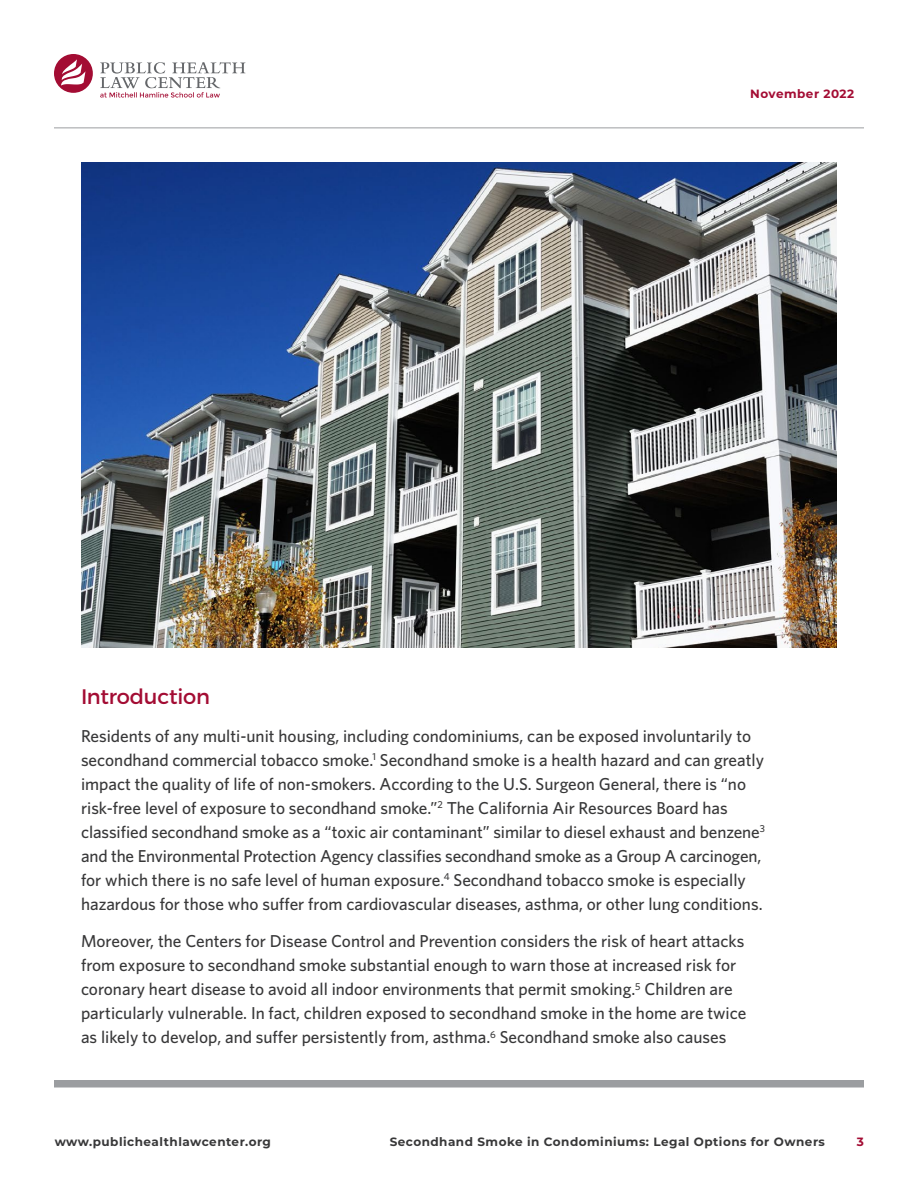
<style>
.page{position:relative;width:918px;height:1188px;background:#fff}
.page>*{position:absolute;margin:0;border:0;box-sizing:border-box;transform-origin:0 0}
.SH_level_1__intro{font:21px "Montserrat";letter-spacing:-.015em;color:#a30c33}
.body{font:500 17.25px/24px "Whitney";color:#383839}
.t1{font:700 12px "Montserrat";letter-spacing:.04em;color:#383839}
.t2{font:700 12px "Montserrat";letter-spacing:.04em;color:#a30c33}
</style>
<div class="page">
<div style="left:54px;top:1080px;width:810px;height:8px;background:#9b9da0"></div>
<hr style="left:54px;top:128px;width:810px;height:1px;background:#9b9da0">
<img style="left:81px;top:162px;width:756px;height:486px">
<svg style="left:54px;top:54px;width:39px;height:39px"></svg>
<svg style="left:100px;top:62px;width:145px;height:36px"></svg>
<p class="t2" style="left:750px;top:85px;width:105px">November 2022</p>
<p class="SH_level_1__intro" style="left:81px;top:684px;width:131px">Introduction</p>
<p class="body" style="left:81px;top:723px;width:686px">Residents of any multi-unit housing, including condominiums, can be exposed involuntarily to secondhand commercial tobacco smoke.<sup>1</sup> Secondhand smoke is a health hazard and can greatly impact the quality of life of non-smokers. According to the U.S. Surgeon General, there is “no risk-free level of exposure to secondhand smoke.”<sup>2</sup> The California Air Resources Board has classified secondhand smoke as a “toxic air contaminant” similar to diesel exhaust and benzene<sup>3 </sup>and the Environmental Protection Agency classifies secondhand smoke as a Group A carcinogen, for which there is no safe level of human exposure.<sup>4</sup> Secondhand tobacco smoke is especially hazardous for those who suffer from cardiovascular diseases, asthma, or other lung conditions.</p>
<p class="body" style="left:81px;top:929px;width:667px">Moreover, the Centers for Disease Control and Prevention considers the risk of heart attacks from exposure to secondhand smoke substantial enough to warn those at increased risk for coronary heart disease to avoid all indoor environments that permit smoking.<sup>5</sup> Children are particularly vulnerable. In fact, children exposed to secondhand smoke in the home are twice as likely to develop, and suffer persistently from, asthma.<sup>6</sup> Secondhand smoke also causes</p>
<p class="t1" style="left:55px;top:1133px;width:218px">www.publichealthlawcenter.org</p>
<p class="t1" style="left:390px;top:1133px;width:437px">Secondhand Smoke in Condominiums: Legal Options for Owners</p>
<p class="t2" style="left:857px;top:1133px;width:9px">3</p>
</div>
